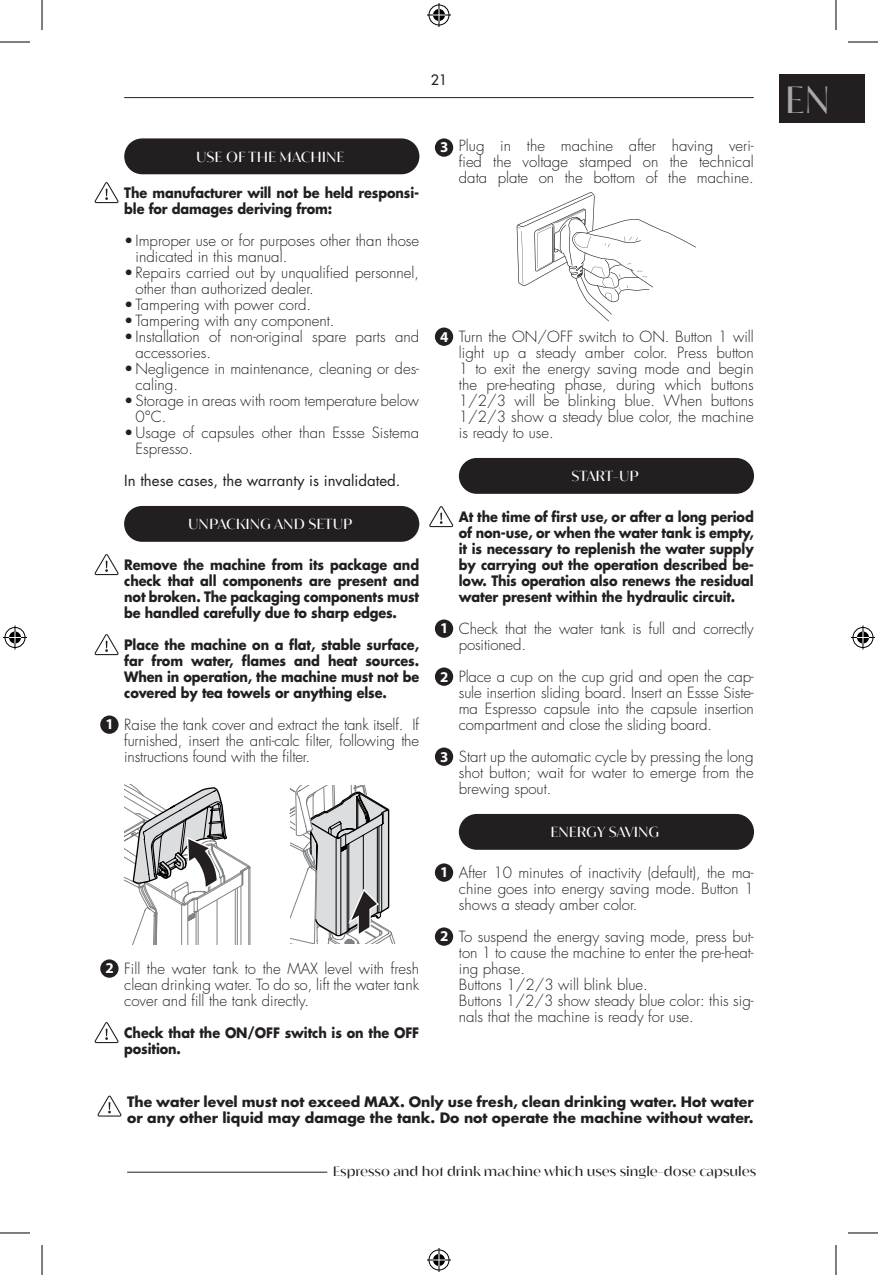
<style>
.page{position:relative;width:878px;height:1275px;background:#fff}
.page>*{position:absolute;margin:0;border:0;box-sizing:border-box;transform-origin:0 0}
.t1{font:500 39px "Aguila";color:#a8a9ad;scale:.95 1}
.t2{font:300 15px/16px "Futura Std";color:#231f20}
.t3{font:500 15px "Aguila";color:#fff}
.t4{font:15px "Futura Std";color:#231f20}
.Numeri_nei_pallini{font:700 15px "Myriad Pro";color:#fff}
.t5{font:700 14px/16px "Futura Std";letter-spacing:-.01em;color:#231f20;text-align:justify;scale:.92 1}
.t6{font:700 14px/16px "Futura Std";letter-spacing:-.01em;color:#231f20}
.t7{font:500 14px "Aguila";color:#231f20}
.t8{font:500 14px "Futura Std";color:#231f20}
</style>
<div class="page">
<div style="left:779px;top:75px;width:85px;height:48px;background:#231f20"></div>
<hr style="left:127px;top:1171px;width:200px;height:1px;background:#231f20">
<hr style="left:124px;top:97px;width:629px;height:1px;background:#231f20">
<div style="left:124px;top:138px;width:295px;height:36px;background:#231f20;border-radius:18px"></div>
<div style="left:124px;top:506px;width:295px;height:36px;background:#231f20;border-radius:18px"></div>
<svg style="left:124px;top:784px;width:126px;height:160px"></svg>
<svg style="left:289px;top:785px;width:107px;height:159px"></svg>
<svg style="left:517px;top:192px;width:179px;height:129px"></svg>
<div style="left:459px;top:458px;width:295px;height:36px;background:#231f20;border-radius:18px"></div>
<div style="left:459px;top:814px;width:295px;height:36px;background:#231f20;border-radius:18px"></div>
<svg style="left:95px;top:182px;width:24px;height:21px"></svg>
<svg style="left:95px;top:554px;width:24px;height:21px"></svg>
<svg style="left:95px;top:634px;width:24px;height:21px"></svg>
<div style="left:100px;top:715px;width:19px;height:19px;background:#231f20;border-radius:50%"></div>
<div style="left:100px;top:959px;width:19px;height:18px;background:#231f20;border-radius:50%"></div>
<svg style="left:95px;top:1022px;width:24px;height:21px"></svg>
<div style="left:435px;top:138px;width:18px;height:19px;background:#231f20;border-radius:50%"></div>
<div style="left:435px;top:327px;width:18px;height:19px;background:#231f20;border-radius:50%"></div>
<svg style="left:429px;top:506px;width:24px;height:21px"></svg>
<div style="left:435px;top:619px;width:18px;height:19px;background:#231f20;border-radius:50%"></div>
<div style="left:435px;top:667px;width:18px;height:19px;background:#231f20;border-radius:50%"></div>
<div style="left:435px;top:747px;width:18px;height:19px;background:#231f20;border-radius:50%"></div>
<div style="left:435px;top:863px;width:18px;height:18px;background:#231f20;border-radius:50%"></div>
<div style="left:435px;top:927px;width:18px;height:18px;background:#231f20;border-radius:50%"></div>
<svg style="left:97px;top:1095px;width:25px;height:21px"></svg>
<hr style="left:0;top:42px;width:30px;height:1px;background:#000">
<hr style="left:848px;top:42px;width:30px;height:1px;background:#000">
<hr style="left:0;top:1232px;width:30px;height:1px;background:#000">
<hr style="left:848px;top:1232px;width:30px;height:1px;background:#000">
<hr style="left:42px;top:0;width:1px;height:30px;background:#000">
<hr style="left:42px;top:1245px;width:1px;height:30px;background:#000">
<hr style="left:835px;top:0;width:1px;height:30px;background:#000">
<hr style="left:835px;top:1245px;width:1px;height:30px;background:#000">
<svg style="left:427px;top:3px;width:24px;height:24px"></svg>
<svg style="left:427px;top:1248px;width:24px;height:24px"></svg>
<svg style="left:3px;top:625px;width:24px;height:24px"></svg>
<svg style="left:851px;top:625px;width:24px;height:24px"></svg>
<p class="t8" style="left:431px;top:71px;width:18px">21</p>
<p class="Numeri_nei_pallini" style="left:105px;top:714px;width:10px">1</p>
<p class="t3" style="left:196px;top:147px;width:150px">USE OF THE MACHINE</p>
<p class="t5" style="left:124px;top:185px;width:322px">The manufacturer will not be held responsi&shy;ble for damages deriving from:</p>
<p class="t2" style="left:136px;top:233px;width:285px;text-indent:-11px">•Improper use or for purposes other than those indicated in this manual.</p>
<p class="t2" style="left:136px;top:265px;width:285px;text-indent:-11px">•Repairs carried out by unqualified personnel, other than authorized dealer.</p>
<p class="t2" style="left:124px;top:297px;width:188px">•Tampering with power cord.</p>
<p class="t2" style="left:124px;top:313px;width:212px">•Tampering with any component.</p>
<p class="t2" style="left:136px;top:329px;width:285px;text-indent:-11px">•Installation of non-original spare parts and accessories.</p>
<p class="t2" style="left:136px;top:361px;width:285px;text-indent:-11px">•Negligence in maintenance, cleaning or des&shy;caling.</p>
<p class="t2" style="left:136px;top:393px;width:285px;text-indent:-11px">•Storage in areas with room temperature below<br>0°C.</p>
<p class="t2" style="left:136px;top:425px;width:285px;text-indent:-11px">•Usage of capsules other than Essse Sistema<br>Espresso.</p>
<p class="t4" style="left:124px;top:471px;width:278px">In these cases, the warranty is invalidated.</p>
<p class="t3" style="left:188px;top:515px;width:166px">UNPACKING AND SETUP</p>
<p class="t5" style="left:124px;top:557px;width:322px">Remove the machine from its package and check that all components are present and not broken. The packaging components must be handled carefully due to sharp edges.</p>
<p class="t5" style="left:124px;top:637px;width:322px">Place the machine on a flat, stable surface, far from water, flames and heat sources.<br>When in operation, the machine must not be covered by tea towels or anything else.</p>
<p class="t2" style="left:124px;top:717px;width:296px;text-align:justify">Raise the tank cover and extract the tank itself. If furnished, insert the anti-calc filter, following the instructions found with the filter.</p>
<p class="Numeri_nei_pallini" style="left:105px;top:958px;width:10px">2</p>
<p class="t2" style="left:124px;top:961px;width:296px;text-align:justify">Fill the water tank to the MAX level with fresh clean drinking water. To do so, lift the water tank cover and fill the tank directly.</p>
<p class="t5" style="left:124px;top:1024px;width:322px">Check that the ON/OFF switch is on the OFF position.</p>
<p class="Numeri_nei_pallini" style="left:440px;top:138px;width:10px">3</p>
<p class="t2" style="left:459px;top:138px;width:296px;text-align:justify">Plug in the machine after having veri&shy;fied the voltage stamped on the technical data plate on the bottom of the machine.</p>
<p class="Numeri_nei_pallini" style="left:440px;top:327px;width:10px">4</p>
<p class="Numeri_nei_pallini" style="left:440px;top:618px;width:10px">1</p>
<p class="Numeri_nei_pallini" style="left:440px;top:666px;width:10px">2</p>
<p class="Numeri_nei_pallini" style="left:440px;top:746px;width:10px">3</p>
<p class="Numeri_nei_pallini" style="left:440px;top:862px;width:10px">1</p>
<p class="Numeri_nei_pallini" style="left:440px;top:926px;width:10px">2</p>
<p class="t2" style="left:459px;top:329px;width:296px;text-align:justify">Turn the ON/OFF switch to ON. Button 1 will light up a steady amber color. Press button 1 to exit the energy saving mode and begin the pre-heating phase, during which buttons 1/2/3 will be blinking blue. When buttons 1/2/3 show a steady blue color, the machine is ready to use.</p>
<p class="t3" style="left:571px;top:467px;width:69px">START-UP</p>
<p class="t5" style="left:459px;top:509px;width:322px">At the time of first use, or after a long period of non-use, or when the water tank is empty, it is necessary to replenish the water supply by carrying out the operation described be&shy;low. This operation also renews the residual water present within the hydraulic circuit.</p>
<p class="t2" style="left:459px;top:621px;width:296px">Check that the water tank is full and correctly positioned.</p>
<p class="t2" style="left:459px;top:669px;width:296px;text-align:justify">Place a cup on the cup grid and open the cap&shy;sule insertion sliding board. Insert an Essse Siste&shy;ma Espresso capsule into the capsule insertion compartment and close the sliding board.</p>
<p class="t2" style="left:459px;top:749px;width:296px;text-align:justify">Start up the automatic cycle by pressing the long shot button; wait for water to emerge from the brewing spout.</p>
<p class="t3" style="left:550px;top:823px;width:110px">ENERGY SAVING</p>
<p class="t2" style="left:459px;top:865px;width:296px;text-align:justify">After 10 minutes of inactivity (default), the ma&shy;chine goes into energy saving mode. Button 1 shows a steady amber color.</p>
<p class="t2" style="left:459px;top:929px;width:296px;text-align:justify">To suspend the energy saving mode, press but&shy;ton 1 to cause the machine to enter the pre-heat&shy;ing phase.</p>
<p class="t2" style="left:459px;top:977px;width:190px">Buttons 1/2/3 will blink blue.</p>
<p class="t2" style="left:459px;top:993px;width:296px">Buttons 1/2/3 show steady blue color: this sig&shy;nals that the machine is ready for use.</p>
<p class="t6" style="left:127px;top:1093px;width:628px">The water level must not exceed MAX. Only use fresh, clean drinking water. Hot water or any other liquid may damage the tank. Do not operate the machine without water.</p>
<p class="t7" style="left:333px;top:1162px;width:425px">Espresso and hot drink machine which uses single-dose capsules</p>
<h1 class="t1" style="left:785px;top:75px;width:49px">EN</h1>
</div>
